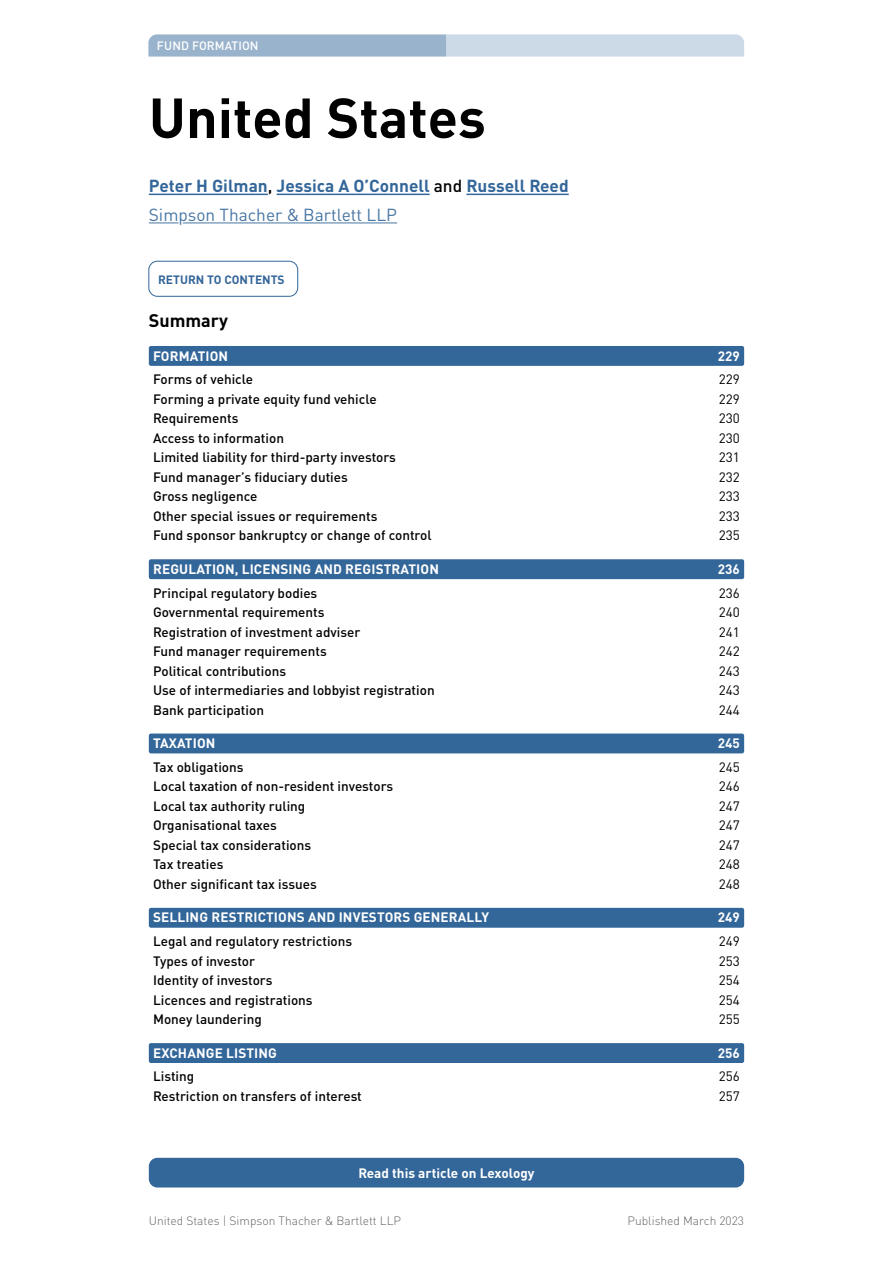
<style>
.page{position:relative;width:893px;height:1263px;background:#fff}
.page>*{position:absolute;margin:0;border:0;box-sizing:border-box;transform-origin:0 0}
.t1{font:700 55.5px "DIN Pro";color:#000}
.Summary{font:700 18px "DIN Pro";color:#000}
.Author{font:700 17.25px "DIN Pro";color:#369}
.Firm{font:17.25px "DIN Pro";color:#4775a3}
.t2{font:500 13.5px "DIN Pro";color:#000}
.t3{font:700 13.5px "DIN Pro";letter-spacing:.01em;color:#fff}
.t4{font:13.5px "DIN Pro";color:#000}
.t5{font:300 12px "DIN Pro";color:#646363}
.Running_header{font:700 12px "DIN Pro";color:#369}
.t6{font:500 12px "DIN Pro";letter-spacing:.01em;color:#fff}
.s1{font-weight:500;color:#000}
.s2{color:#fff}
</style>
<div class="page">
<div style="left:149px;top:1158px;width:595px;height:29px;background:#369;border-radius:9px"></div>
<svg style="left:148px;top:34px;width:596px;height:23px;background:#b5c8da"></svg>
<hr style="left:149px;top:194px;width:119px;height:1px;background:#369">
<hr style="left:277px;top:194px;width:153px;height:1px;background:#369">
<hr style="left:466px;top:194px;width:103px;height:1px;background:#369">
<hr style="left:149px;top:222px;width:248px;height:1px;background:#4775a3">
<div style="left:149px;top:346px;width:595px;height:20px;background:#369;border-radius:2px"></div>
<div style="left:149px;top:559px;width:595px;height:20px;background:#369;border-radius:2px"></div>
<div style="left:149px;top:733px;width:595px;height:20px;background:#369;border-radius:2px"></div>
<div style="left:149px;top:908px;width:595px;height:20px;background:#369;border-radius:2px"></div>
<div style="left:149px;top:1043px;width:595px;height:20px;background:#369;border-radius:2px"></div>
<div style="left:148px;top:261px;width:150px;height:36px;border:1px solid #369;border-radius:9px"></div>
<p class="t6" style="left:157px;top:36px;width:103px">FUND FORMATION</p>
<p class="t1" style="left:149px;top:75px;width:338px">United States</p>
<p class="Author" style="left:149px;top:172px;width:421px">Peter H Gilman<span class="s1">,</span> Jessica A O’Connell <span class="s1">and</span> Russell Reed</p>
<p class="Firm" style="left:149px;top:201px;width:250px">Sim<span class="s2">p</span>son Thacher &amp; Bartlett LLP</p>
<p class="Running_header" style="left:158px;top:270px;width:128px">RETURN TO CONTENTS</p>
<p class="Summary" style="left:149px;top:306px;width:81px">Summary</p>
<p class="t3" style="left:153px;top:345px;width:77px">FORMATION</p>
<p class="t3" style="left:718px;top:345px;width:23px">229</p>
<p class="t2" style="left:153px;top:369px;width:102px">Forms of vehicle</p>
<p class="t4" style="left:719px;top:369px;width:23px">229</p>
<p class="t2" style="left:153px;top:388px;width:225px">Forming a private equity fund vehicle</p>
<p class="t4" style="left:719px;top:389px;width:23px">229</p>
<p class="t2" style="left:153px;top:408px;width:87px">Requirements</p>
<p class="t4" style="left:719px;top:408px;width:23px">230</p>
<p class="t2" style="left:153px;top:427px;width:132px">Access to information</p>
<p class="t4" style="left:719px;top:428px;width:23px">230</p>
<p class="t2" style="left:153px;top:447px;width:244px">Limited liability for third-party investors</p>
<p class="t4" style="left:719px;top:447px;width:23px">231</p>
<p class="t2" style="left:153px;top:466px;width:196px">Fund manager’s fiduciary duties</p>
<p class="t4" style="left:719px;top:467px;width:23px">232</p>
<p class="t2" style="left:153px;top:486px;width:106px">Gross negligence</p>
<p class="t4" style="left:719px;top:486px;width:23px">233</p>
<p class="t2" style="left:153px;top:505px;width:226px">Other special issues or requirements</p>
<p class="t4" style="left:719px;top:506px;width:23px">233</p>
<p class="t2" style="left:153px;top:525px;width:280px">Fund sponsor bankruptcy or change of control</p>
<p class="t4" style="left:719px;top:525px;width:23px">235</p>
<p class="t3" style="left:153px;top:558px;width:287px">REGULATION, LICENSING AND REGISTRATION</p>
<p class="t3" style="left:718px;top:558px;width:23px">236</p>
<p class="t2" style="left:153px;top:582px;width:166px">Principal regulatory bodies</p>
<p class="t4" style="left:719px;top:582px;width:23px">236</p>
<p class="t2" style="left:153px;top:602px;width:173px">Governmental requirements</p>
<p class="t4" style="left:719px;top:602px;width:23px">240</p>
<p class="t2" style="left:153px;top:621px;width:209px">Registration of investment adviser</p>
<p class="t4" style="left:719px;top:621px;width:23px">241</p>
<p class="t2" style="left:153px;top:641px;width:175px">Fund manager requirements</p>
<p class="t4" style="left:719px;top:641px;width:23px">242</p>
<p class="t2" style="left:153px;top:660px;width:135px">Political contributions</p>
<p class="t4" style="left:719px;top:660px;width:23px">243</p>
<p class="t2" style="left:153px;top:680px;width:283px">Use of intermediaries and lobbyist registration</p>
<p class="t4" style="left:719px;top:680px;width:23px">243</p>
<p class="t2" style="left:153px;top:699px;width:112px">Bank participation</p>
<p class="t4" style="left:719px;top:699px;width:23px">244</p>
<p class="t3" style="left:153px;top:733px;width:64px">TAXATION</p>
<p class="t3" style="left:718px;top:733px;width:23px">245</p>
<p class="t2" style="left:153px;top:756px;width:92px">Tax obligations</p>
<p class="t4" style="left:719px;top:757px;width:23px">245</p>
<p class="t2" style="left:153px;top:776px;width:242px">Local taxation of non-resident investors</p>
<p class="t4" style="left:719px;top:776px;width:23px">246</p>
<p class="t2" style="left:153px;top:795px;width:154px">Local tax authority ruling</p>
<p class="t4" style="left:719px;top:796px;width:23px">247</p>
<p class="t2" style="left:153px;top:815px;width:125px">Organisational taxes</p>
<p class="t4" style="left:719px;top:815px;width:23px">247</p>
<p class="t2" style="left:153px;top:834px;width:160px">Special tax considerations</p>
<p class="t4" style="left:719px;top:835px;width:23px">247</p>
<p class="t2" style="left:153px;top:854px;width:72px">Tax treaties</p>
<p class="t4" style="left:719px;top:854px;width:23px">248</p>
<p class="t2" style="left:153px;top:873px;width:165px">Other significant tax issues</p>
<p class="t4" style="left:719px;top:874px;width:23px">248</p>
<p class="t3" style="left:153px;top:907px;width:337px">SELLING RESTRICTIONS AND INVESTORS GENERALLY</p>
<p class="t3" style="left:718px;top:907px;width:23px">249</p>
<p class="t2" style="left:153px;top:931px;width:201px">Legal and regulatory restrictions</p>
<p class="t4" style="left:719px;top:931px;width:23px">249</p>
<p class="t2" style="left:153px;top:950px;width:104px">Types of investor</p>
<p class="t4" style="left:719px;top:950px;width:23px">253</p>
<p class="t2" style="left:153px;top:970px;width:121px">Identity of investors</p>
<p class="t4" style="left:719px;top:970px;width:23px">254</p>
<p class="t2" style="left:153px;top:989px;width:161px">Licences and registrations</p>
<p class="t4" style="left:719px;top:989px;width:23px">254</p>
<p class="t2" style="left:153px;top:1009px;width:110px">Money laundering</p>
<p class="t4" style="left:719px;top:1009px;width:23px">255</p>
<p class="t3" style="left:153px;top:1042px;width:125px">EXCHANGE LISTING</p>
<p class="t3" style="left:718px;top:1042px;width:23px">256</p>
<p class="t2" style="left:153px;top:1066px;width:43px">Listing</p>
<p class="t4" style="left:719px;top:1066px;width:23px">256</p>
<p class="t2" style="left:153px;top:1085px;width:210px">Restriction on transfers of interest</p>
<p class="t4" style="left:719px;top:1086px;width:23px">257</p>
<p class="t3" style="left:358px;top:1162px;width:178px">Read this article on Lexology</p>
<p class="t5" style="left:149px;top:1211px;width:254px">United States | Simpson Thacher &amp; Bartlett LLP</p>
<p class="t5" style="left:628px;top:1211px;width:118px">Published March 2023</p>
</div>
